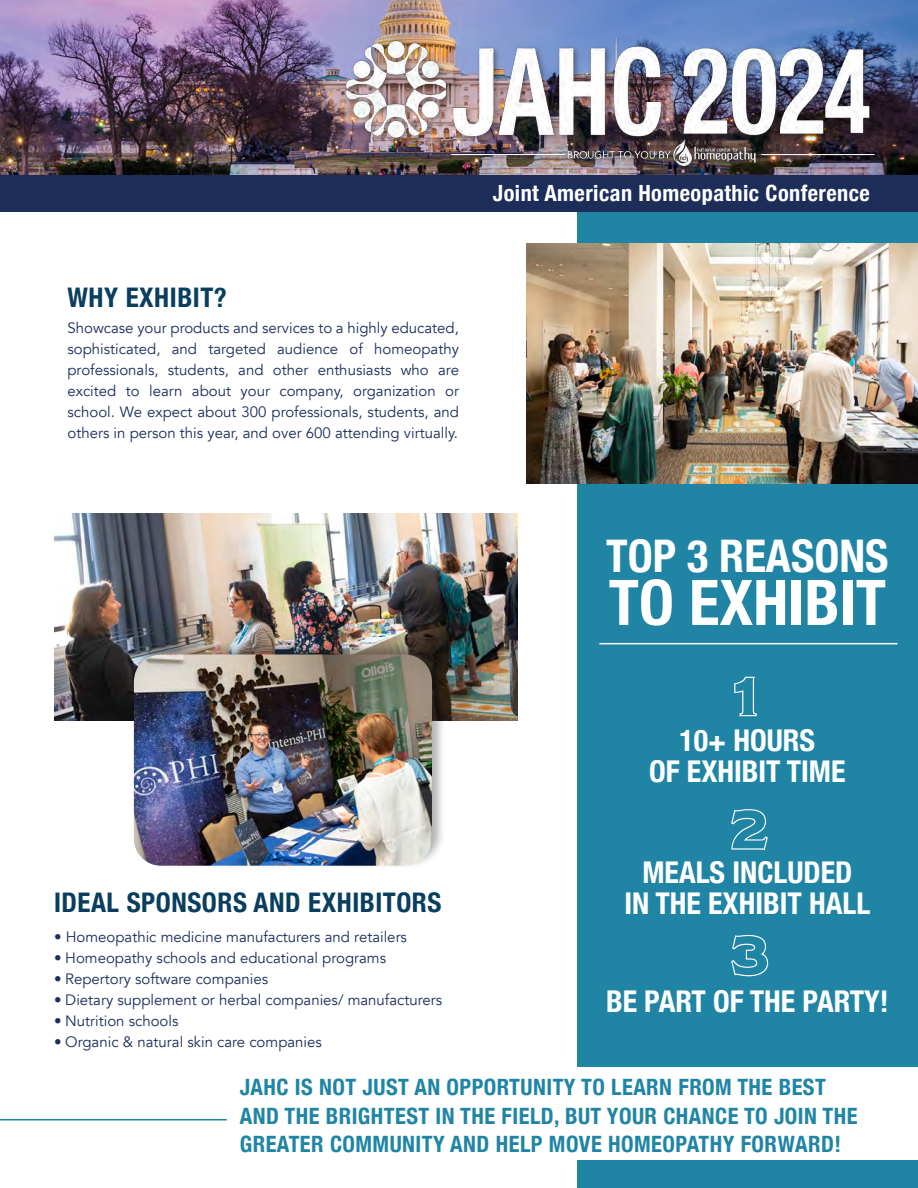
<style>
.page{position:relative;width:918px;height:1188px;background:#fff}
.page>*{position:absolute;margin:0;border:0;box-sizing:border-box;transform-origin:0 0}
.t1{font:700 condensed 63px "Helvetica Neue";color:#fff}
.t2{font:54px "Modesto Open Fat Outline";color:#fff}
.t3{font:700 condensed 45px "Helvetica Neue";color:#fff}
.t4{font:700 condensed 30px "Helvetica Neue";color:#fff}
.t5{font:700 condensed 27px "Helvetica Neue";letter-spacing:.02em;color:#093e5f}
.t6{font:700 condensed 22.5px/28.5px "Helvetica Neue";letter-spacing:.02em;color:#2085a5}
.t7{font:700 condensed 22.35px "Helvetica Neue";letter-spacing:.02em;color:#fff}
.t8{font:15px/21px "Avenir";color:#1c2d5a;text-align:justify}
.s1{font-family:"Avenir Next";font-weight:500}
</style>
<div class="page">
<img style="left:54px;top:513px;width:464px;height:207px">
<div style="left:578px;top:210px;width:340px;height:978px;background:#2085a5"></div>
<img style="left:0;top:0;width:918px;height:175px">
<div style="left:0;top:175px;width:918px;height:37px;background:#1c2d5a"></div>
<hr style="left:0;top:1119px;width:227px;height:1px;background:#2085a5">
<img style="left:338px;top:0;width:554px;height:175px">
<img style="left:526px;top:243px;width:392px;height:241px">
<div style="left:234px;top:1067px;width:684px;height:93px;background:#fff"></div>
<hr style="left:599px;top:643px;width:298px;height:1px;background:#fff">
<div style="left:131px;top:641px;width:314px;height:227px;background:#231f20;opacity:.35"></div>
<img style="left:134px;top:654px;width:298px;height:212px">
<p class="t5" style="left:68px;top:275px;width:161px">WHY EXHIBIT?</p>
<p class="t8" style="left:68px;top:317px;width:393px">Showcase your products and services to a highly educated, sophisticated, and targeted audience of homeopathy professionals, students, and other enthusiasts who are excited to learn about your company, organization or school. We expect about 300 professionals, students, and others in person this year, and over 600 attending virtually.</p>
<p class="t7" style="left:493px;top:174px;width:379px">Joint American Homeopathic Conference</p>
<p class="t5" style="left:54px;top:880px;width:389px">IDEAL SPONSORS AND EXHIBITORS</p>
<p class="t8" style="left:54px;top:926px;width:355px"><span class="s1">•</span> Homeopathic medicine manufacturers and retailers</p>
<p class="t8" style="left:54px;top:947px;width:334px"><span class="s1">•</span> Homeopathy schools and educational programs</p>
<p class="t8" style="left:54px;top:968px;width:216px"><span class="s1">•</span> Repertory software companies</p>
<p class="t8" style="left:54px;top:989px;width:390px"><span class="s1">•</span> Dietary supplement or herbal companies/ manufacturers</p>
<p class="t8" style="left:54px;top:1010px;width:126px"><span class="s1">•</span> Nutrition schools</p>
<p class="t8" style="left:54px;top:1031px;width:269px"><span class="s1">•</span> Organic &amp; natural skin care companies</p>
<p class="t3" style="left:606px;top:519px;width:284px">TOP 3 REASONS</p>
<p class="t1" style="left:609px;top:550px;width:279px">TO EXHIBIT</p>
<p class="t2" style="left:733px;top:667px;width:27px">1</p>
<p class="t4" style="left:679px;top:715px;width:137px">10+ HOURS</p>
<p class="t4" style="left:649px;top:747px;width:198px">OF EXHIBIT TIME</p>
<p class="t2" style="left:731px;top:800px;width:38px">2</p>
<p class="t4" style="left:642px;top:847px;width:211px">MEALS INCLUDED</p>
<p class="t4" style="left:624px;top:879px;width:247px">IN THE EXHIBIT HALL</p>
<p class="t2" style="left:731px;top:926px;width:39px">3</p>
<p class="t4" style="left:606px;top:976px;width:284px">BE PART OF THE PARTY!</p>
<h3 class="t6" style="left:240px;top:1071px;width:619px">JAHC IS NOT JUST AN OPPORTUNITY TO LEARN FROM THE BEST<br>AND THE BRIGHTEST IN THE FIELD, BUT YOUR CHANCE TO JOIN THE<br>GREATER COMMUNITY AND HELP MOVE HOMEOPATHY FORWARD!</h3>
</div>
